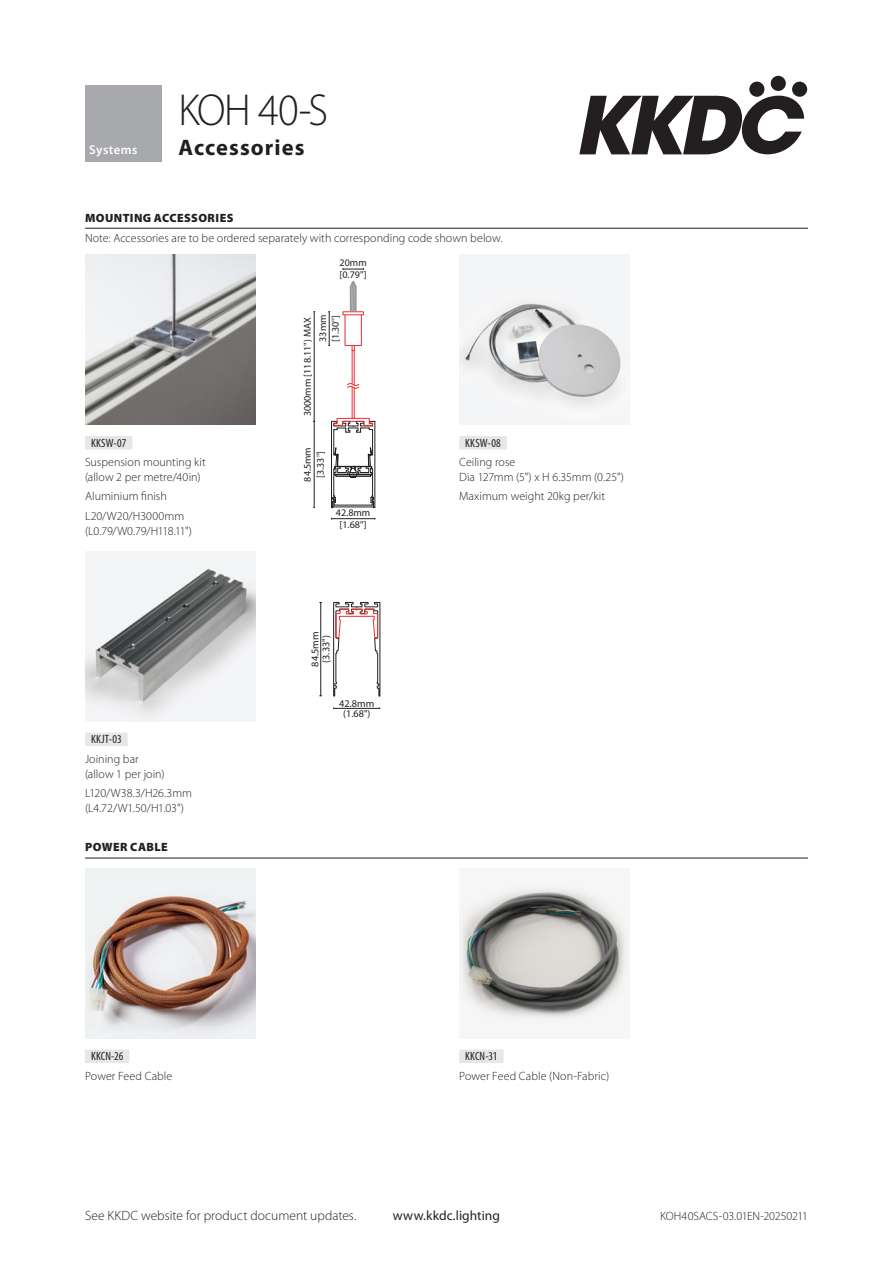
<style>
.page{position:relative;width:893px;height:1263px;background:#fff}
.page>*{position:absolute;margin:0;border:0;box-sizing:border-box;transform-origin:0 0}
.KOH_title_line1{font:300 45px "Myriad Pro";color:#231f20;scale:.94 1}
.title_line2{font:700 22.5px "Myriad Pro";letter-spacing:.045em;color:#231f20}
.t1{font:300 13.5px "Myriad Pro";color:#231f20}
.t2{font:13.5px "Myriad Pro";letter-spacing:.005em;color:#231f20}
.t3{font:600 12.75px "Myriad Pro";letter-spacing:.035em;color:#fff}
.body{font:300 12px/15px "Myriad Pro";letter-spacing:.005em;color:#231f20}
.Section_sub_text{font:300 12px "Myriad Pro";letter-spacing:.005em;color:#231f20}
.Product_code{font:condensed 12px "Myriad Pro";letter-spacing:.01em;color:#231f20}
.Section_heading_top{font:900 12px "Myriad Pro";letter-spacing:.035em;color:#231f20}
.Section_heading_others{font:900 12px "Myriad Pro";letter-spacing:.035em;color:#231f20}
.t4{font:10.2px/10.8px "Myriad Pro";color:#231f20;text-align:center}
.t5{font:10.05px/12px "Myriad Pro";color:#231f20}
</style>
<div class="page">
<svg style="left:579px;top:96px;width:225px;height:58px"></svg>
<svg style="left:749px;top:81px;width:16px;height:16px"></svg>
<div style="left:770px;top:76px;width:16px;height:15px;background:#231f20;border-radius:50%"></div>
<div style="left:792px;top:81px;width:15px;height:16px;background:#231f20;border-radius:50%"></div>
<div style="left:85px;top:85px;width:77px;height:77px;background:#a8a9ad"></div>
<hr style="left:85px;top:228px;width:723px;height:1px;background:#231f20">
<hr style="left:85px;top:858px;width:723px;height:1px;background:#231f20">
<img style="left:85px;top:255px;width:170px;height:170px">
<hr style="left:354px;top:351px;width:1px;height:34px;background:#ee2d2d">
<hr style="left:354px;top:388px;width:1px;height:30px;background:#ee2d2d">
<hr style="left:352px;top:387px;width:1px;height:31px;background:#ee2d2d">
<hr style="left:352px;top:351px;width:1px;height:33px;background:#ee2d2d">
<svg style="left:352px;top:345px;width:2px;height:6px"></svg>
<svg style="left:350px;top:281px;width:7px;height:31px"></svg>
<svg style="left:347px;top:383px;width:12px;height:6px"></svg>
<hr style="left:375px;top:422px;width:1px;height:85px;background:#231f20">
<svg style="left:343px;top:269px;width:21px;height:1px"></svg>
<hr style="left:329px;top:312px;width:1px;height:33px;background:#231f20">
<svg style="left:331px;top:418px;width:44px;height:90px"></svg>
<hr style="left:314px;top:312px;width:1px;height:109px;background:#231f20">
<hr style="left:314px;top:421px;width:1px;height:87px;background:#231f20">
<hr style="left:331px;top:518px;width:44px;height:1px;background:#231f20">
<img style="left:459px;top:255px;width:170px;height:170px">
<div style="left:85px;top:436px;width:47px;height:13px;background:#e6e7e9"></div>
<div style="left:459px;top:436px;width:48px;height:13px;background:#e6e7e9"></div>
<img style="left:85px;top:551px;width:170px;height:171px">
<hr style="left:334px;top:708px;width:46px;height:1px;background:#231f20">
<svg style="left:333px;top:602px;width:47px;height:94px"></svg>
<hr style="left:320px;top:602px;width:1px;height:94px;background:#231f20">
<div style="left:85px;top:732px;width:43px;height:14px;background:#e6e7e9"></div>
<img style="left:85px;top:868px;width:170px;height:170px">
<img style="left:459px;top:883px;width:170px;height:142px">
<div style="left:85px;top:1049px;width:44px;height:14px;background:#e6e7e9"></div>
<div style="left:459px;top:1049px;width:44px;height:14px;background:#e6e7e9"></div>
<p class="t3" style="left:89px;top:142px;width:50px">Systems</p>
<p class="KOH_title_line1" style="left:179px;top:83px;width:161px">KOH 40-S</p>
<p class="title_line2" style="left:179px;top:133px;width:127px">Accessories</p>
<p class="Section_heading_top" style="left:85px;top:210px;width:150px">MOUNTING ACCESSORIES</p>
<p class="Section_sub_text" style="left:85px;top:231px;width:419px">Note: Accessories are to be ordered separately with corresponding code shown below.</p>
<p class="t5" style="left:340px;top:257px;width:29px">20mm [0.79'']</p>
<p class="t5" style="left:316px;top:342px;width:29px;line-height:12.8px;rotate:-90deg">33mm [1.30'']</p>
<p class="t5" style="left:301px;top:416px;width:100px;rotate:-90deg">3000mm [118.11") MAX</p>
<p class="t5" style="left:301px;top:481px;width:36px;line-height:13px;text-align:center;rotate:-90deg">84.5mm [3.33'']</p>
<p class="Product_code" style="left:91px;top:435px;width:37px">KKSW-07</p>
<p class="body" style="left:85px;top:454px;width:122px">Suspension mounting kit (allow 2 per metre/40in)</p>
<p class="body" style="left:85px;top:489px;width:83px">Aluminium finish</p>
<p class="body" style="left:85px;top:508px;width:109px">L20/W20/H3000mm (L0.79/W0.79/H118.11")</p>
<p class="Product_code" style="left:465px;top:435px;width:37px">KKSW-08</p>
<p class="body" style="left:459px;top:454px;width:166px">Ceiling rose<br>Dia 127mm (5") x H 6.35mm (0.25")</p>
<p class="body" style="left:459px;top:489px;width:147px">Maximum weight 20kg per/kit</p>
<p class="t5" style="left:336px;top:507px;width:36px;line-height:11.4px;text-align:center">42.8mm [1.68'']</p>
<p class="Product_code" style="left:91px;top:732px;width:32px">KKJT-03</p>
<p class="body" style="left:85px;top:751px;width:81px">Joining bar (allow 1 per join)</p>
<p class="body" style="left:85px;top:785px;width:109px">L120/W38.3/H26.3mm (L4.72/W1.50/H1.03")</p>
<p class="Section_heading_others" style="left:85px;top:839px;width:84px">POWER CABLE</p>
<p class="Product_code" style="left:91px;top:1049px;width:34px">KKCN-26</p>
<p class="body" style="left:85px;top:1068px;width:89px">Power Feed Cable</p>
<p class="t4" style="left:310px;top:667px;width:37px;rotate:-90deg">84.5mm (3.33")</p>
<p class="t4" style="left:339px;top:697px;width:37px">42.8mm (1.68")</p>
<p class="Product_code" style="left:465px;top:1049px;width:34px">KKCN-31</p>
<p class="body" style="left:459px;top:1068px;width:151px">Power Feed Cable (Non-Fabric)</p>
<p class="t1" style="left:85px;top:1208px;width:273px">See KKDC website for product document updates.</p>
<p class="t2" style="left:393px;top:1207px;width:109px">www.kkdc.lighting</p>
<p class="Section_sub_text" style="left:660px;top:1209px;width:149px">KOH40SACS-03.01EN-20250211</p>
</div>
